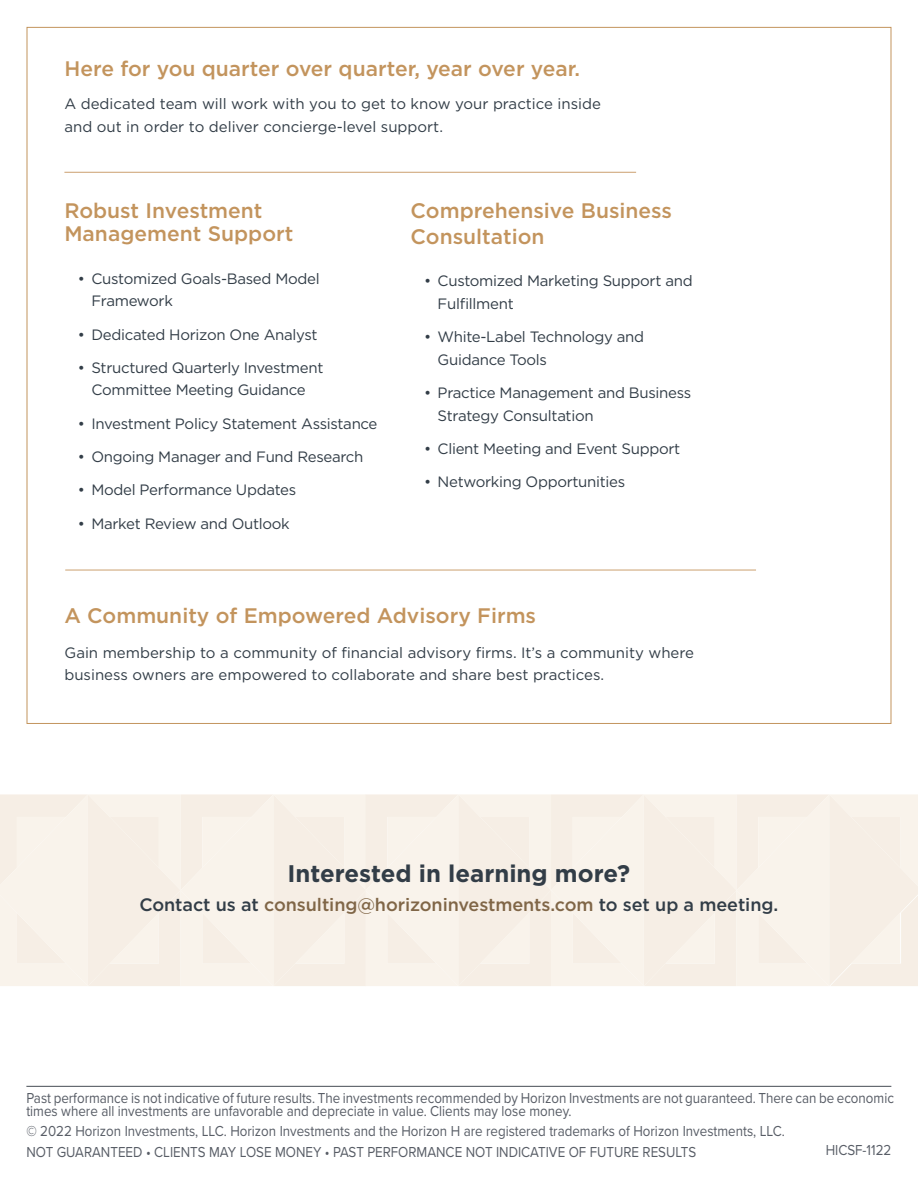
<style>
.page{position:relative;width:918px;height:1188px;background:#fff}
.page>*{position:absolute;margin:0;border:0;box-sizing:border-box;transform-origin:0 0}
.t1{font:700 24px "Gotham";color:#323d47}
.t2{font:500 21px/22.5px "Gotham";color:#c3945d}
.t3{font:500 18px "Gotham";letter-spacing:-.005em;color:#806647}
.t4{font:15px/22.5px "Gotham";letter-spacing:-.02em;color:#323d47}
.t5{font:15px/13.5px "Proxima Nova";color:#585d66;scale:.89 1}
.t6{font:15px/22.5px "Gotham";color:#323d47}
.s1{color:#323d47}
</style>
<div class="page">
<hr style="left:26px;top:1086px;width:865px;height:1px;background:#454c54">
<hr style="left:65px;top:570px;width:691px;height:1px;background:#cba06f">
<hr style="left:64px;top:172px;width:572px;height:1px;background:#cba06f">
<div style="left:0;top:794px;width:918px;height:193px;background:#f9f3eb"></div>
<p class="t2" style="left:64px;top:57px;width:517px">Here for you quarter over quarter, year over year.</p>
<p class="t6" style="left:64px;top:92px;width:538px">A dedicated team will work with you to get to know your practice inside and out in order to deliver concierge-level support.</p>
<p class="t2" style="left:64px;top:200px;width:231px">Robust Investment<br>Management Support</p>
<p class="t4" style="left:91px;top:267px;width:230px;text-indent:-14px">• Customized Goals-Based Model<br>Framework</p>
<p class="t4" style="left:78px;top:323px;width:241px">• Dedicated Horizon One Analyst</p>
<p class="t4" style="left:78px;top:356px;width:247px;text-align:center">• Structured Quarterly Investment<br>Committee Meeting Guidance</p>
<p class="t4" style="left:78px;top:412px;width:301px">• Investment Policy Statement Assistance</p>
<p class="t4" style="left:78px;top:445px;width:287px">• Ongoing Manager and Fund Research</p>
<p class="t4" style="left:78px;top:478px;width:220px">• Model Performance Updates</p>
<p class="t4" style="left:78px;top:512px;width:213px">• Market Review and Outlook</p>
<p class="t2" style="left:411px;top:198px;width:263px;line-height:25.2px">Comprehensive Business<br>Consultation</p>
<p class="t4" style="left:438px;top:270px;width:257px;text-indent:-14px">• Customized Marketing Support and<br>Fulfillment</p>
<p class="t4" style="left:438px;top:325px;width:208px;text-indent:-14px">• White-Label Technology and<br>Guidance Tools</p>
<p class="t4" style="left:438px;top:381px;width:255px;text-indent:-14px">• Practice Management and Business<br>Strategy Consultation</p>
<p class="t4" style="left:424px;top:437px;width:258px">• Client Meeting and Event Support</p>
<p class="t4" style="left:424px;top:470px;width:203px">• Networking Opportunities</p>
<p class="t2" style="left:64px;top:604px;width:473px">A Community of Empowered Advisory Firms</p>
<p class="t6" style="left:64px;top:641px;width:631px">Gain membership to a community of financial advisory firms. It’s a community where business owners are empowered to collaborate and share best practices.</p>
<p class="t1" style="left:288px;top:857px;width:344px">Interested in learning more?</p>
<p class="t3" style="left:140px;top:893px;width:640px"><span class="s1">Contact us at</span> consulting@horizoninvestments.com <span class="s1">to set up a meeting.</span></p>
<p class="t5" style="left:26px;top:1090px;width:976px">Past performance is not indicative of future results. The investments recommended by Horizon Investments are not guaranteed. There can be economic times where all investments are unfavorable and depreciate in value. Clients may lose money.</p>
<p class="t5" style="left:26px;top:1124px;width:854px">© 2022 Horizon Investments, LLC. Horizon Investments and the Horizon H are registered trademarks of Horizon Investments, LLC.</p>
<p class="t5" style="left:26px;top:1144px;width:754px">NOT GUARANTEED • CLIENTS MAY LOSE MONEY • PAST PERFORMANCE NOT INDICATIVE OF FUTURE RESULTS</p>
<p class="t5" style="left:826px;top:1142px;width:75px">HICSF-1122</p>
</div>
